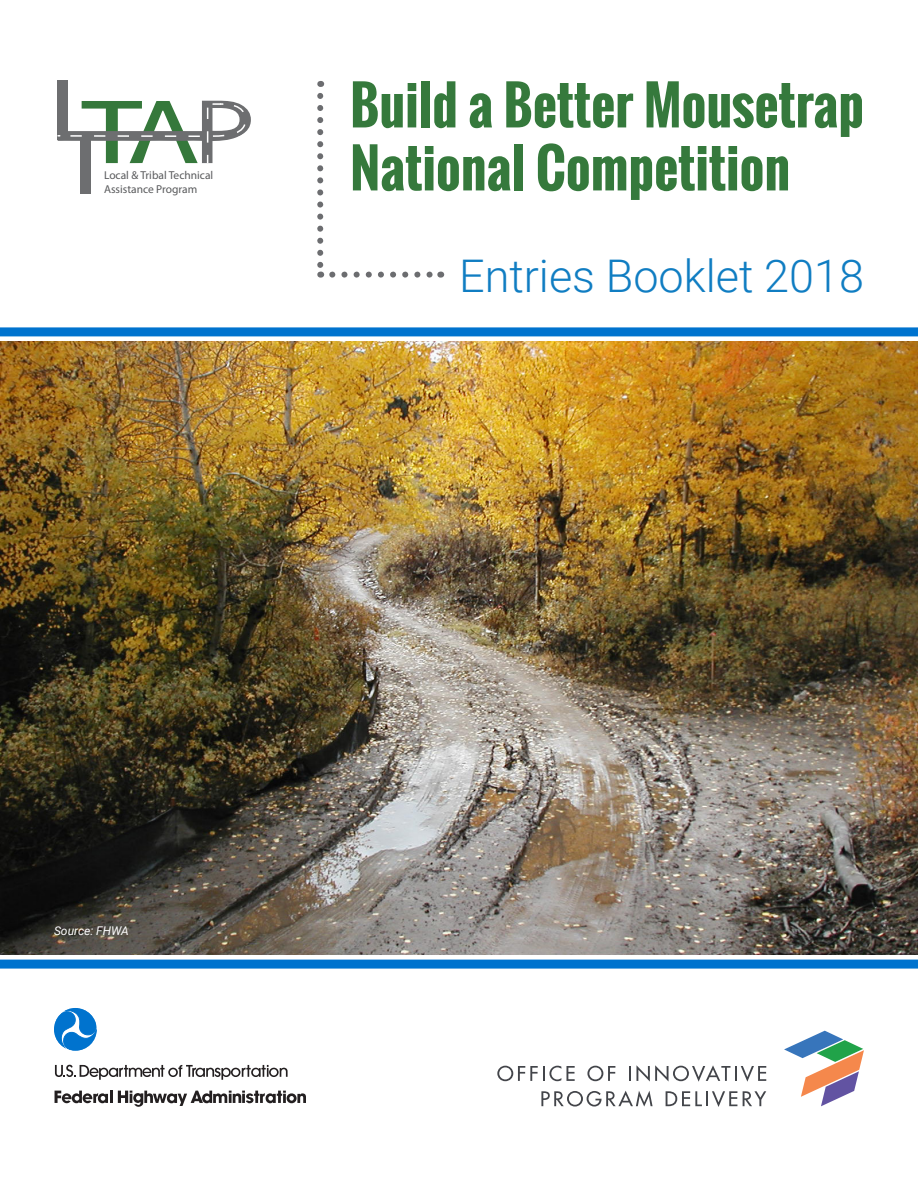
<style>
.page{position:relative;width:918px;height:1188px;background:#fff}
.page>*{position:absolute;margin:0;border:0;box-sizing:border-box;transform-origin:0 0}
.t1{font:700 52.5px/63px "Oswald";color:#35793c}
.t2{font:300 45px "Roboto";color:#107dc2}
.t3{font:italic 12px "Roboto";color:#fff}
.t4{font:11.4px/13.8px "Myriad Pro";color:#58595b}
</style>
<div class="page">
<svg style="left:332px;top:272px;width:101px;height:6px"></svg>
<svg style="left:317px;top:96px;width:6px;height:182px"></svg>
<div style="left:0;top:960px;width:918px;height:9px;background:#0073ce"></div>
<div style="left:0;top:327px;width:918px;height:9px;background:#0073ce"></div>
<div style="left:58px;top:81px;width:10px;height:59px;background:#6d6e70"></div>
<div style="left:80px;top:136px;width:10px;height:58px;background:#6d6e70"></div>
<svg style="left:58px;top:101px;width:193px;height:62px"></svg>
<img style="left:0;top:341px;width:918px;height:614px">
<svg style="left:55px;top:1065px;width:233px;height:15px"></svg>
<svg style="left:55px;top:1091px;width:251px;height:16px"></svg>
<svg style="left:54px;top:1008px;width:43px;height:43px"></svg>
<svg style="left:497px;top:1066px;width:78px;height:15px"></svg>
<svg style="left:587px;top:1066px;width:28px;height:15px"></svg>
<svg style="left:629px;top:1065px;width:137px;height:17px"></svg>
<svg style="left:541px;top:1091px;width:112px;height:16px"></svg>
<svg style="left:666px;top:1091px;width:71px;height:16px"></svg>
<svg style="left:743px;top:1091px;width:23px;height:15px"></svg>
<svg style="left:784px;top:1031px;width:80px;height:75px"></svg>
<p class="t4" style="left:104px;top:168px;width:111px">Local &amp; Tribal Technical<br>Assistance Program</p>
<p class="t1" style="left:350px;top:74px;width:515px">Build a Better Mousetrap<br>National Competition</p>
<p class="t2" style="left:459px;top:244px;width:406px">Entries Booklet 2018</p>
<p class="t3" style="left:54px;top:922px;width:76px">Source: FHWA</p>
</div>
